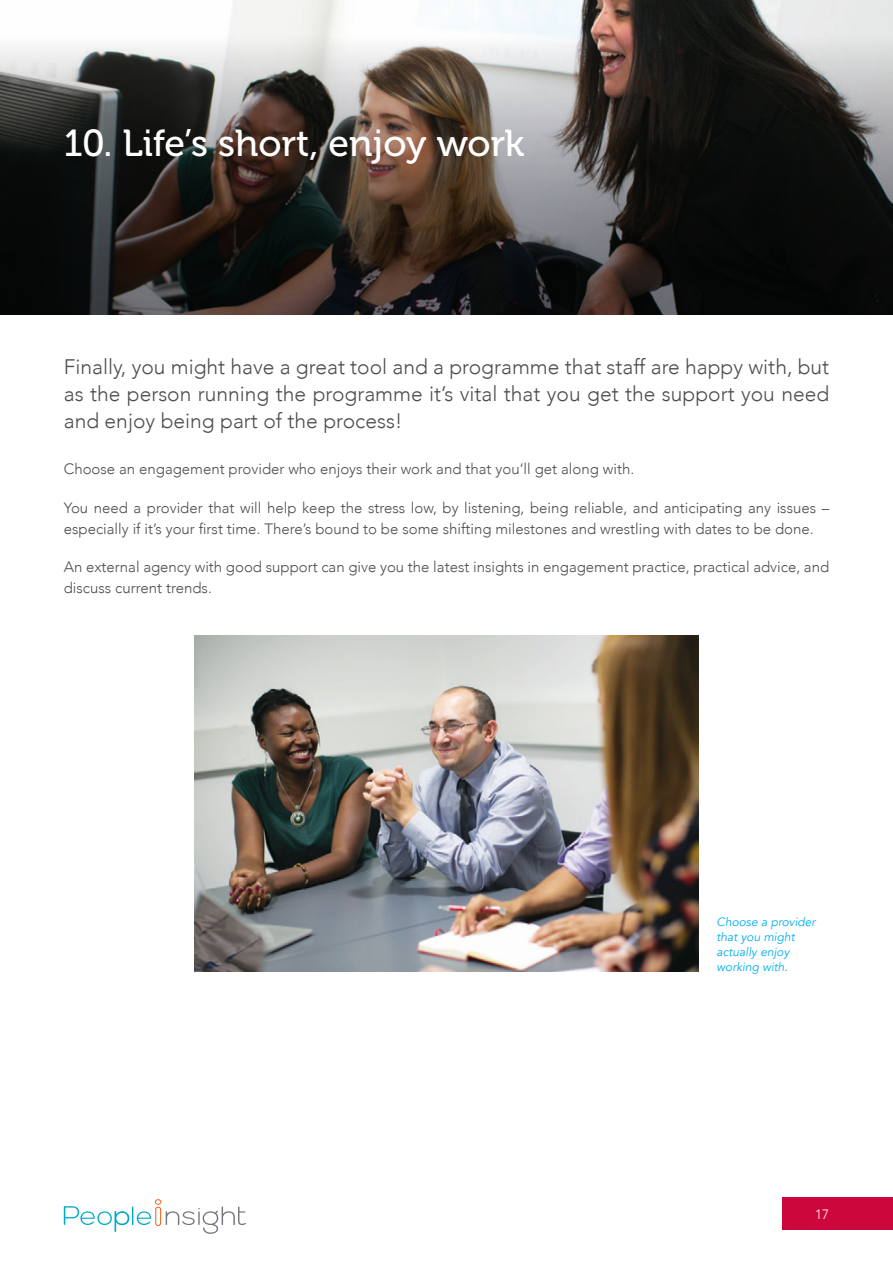
<style>
.page{position:relative;width:893px;height:1263px;background:#fff}
.page>*{position:absolute;margin:0;border:0;box-sizing:border-box;transform-origin:0 0}
.h1_white_25_30{font:37.5px "Museo 500";color:#fff}
.h2_14_18{font:300 21px/27px "Avenir";color:#4d4d4d;text-align:justify}
.body_10_14{font:300 15px/21px "Avenir";color:#4d4d4d}
.body_10_14-2{font:italic 12px/15px "Avenir";color:#00aeef}
.t1{font:300 10.5px "Avenir";color:#fff}
.s1{font-size:13.5px}
</style>
<div class="page">
<div style="left:782px;top:1197px;width:111px;height:33px;background:#cc073c"></div>
<svg style="left:64px;top:1199px;width:182px;height:35px"></svg>
<svg style="left:0;top:0;width:893px;height:315px;background:#54504d"></svg>
<img style="left:194px;top:635px;width:505px;height:336px">
<p class="h1_white_25_30" style="left:64px;top:122px;width:462px">10. Life’s short, enjoy work</p>
<p class="h2_14_18" style="left:64px;top:353px;width:767px">Finally, you might have a great tool and a programme that staff are happy with, but as the person running the programme it’s vital that you get the support you need and enjoy being part of the process!</p>
<p class="body_10_14" style="left:64px;top:459px;width:572px">Choose an engagement provider who enjoys their work and that you’ll get along with.</p>
<p class="body_10_14" style="left:64px;top:497px;width:767px">You need a provider that will help keep the stress low, by listening, being reliable, and anticipating any issues – especially if it’s your first time. There’s bound to be some shifting milestones and wrestling with dates to be done.</p>
<p class="body_10_14" style="left:64px;top:556px;width:767px">An external agency with good support can give you the latest insights in engagement practice, practical advice, and discuss current trends.</p>
<p class="body_10_14-2" style="left:717px;top:915px;width:100px">Choose a provider that you might actually enjoy working with.</p>
<p class="t1" style="left:815px;top:1211px;width:23px"><span class="s1">17</span>017</p>
</div>
